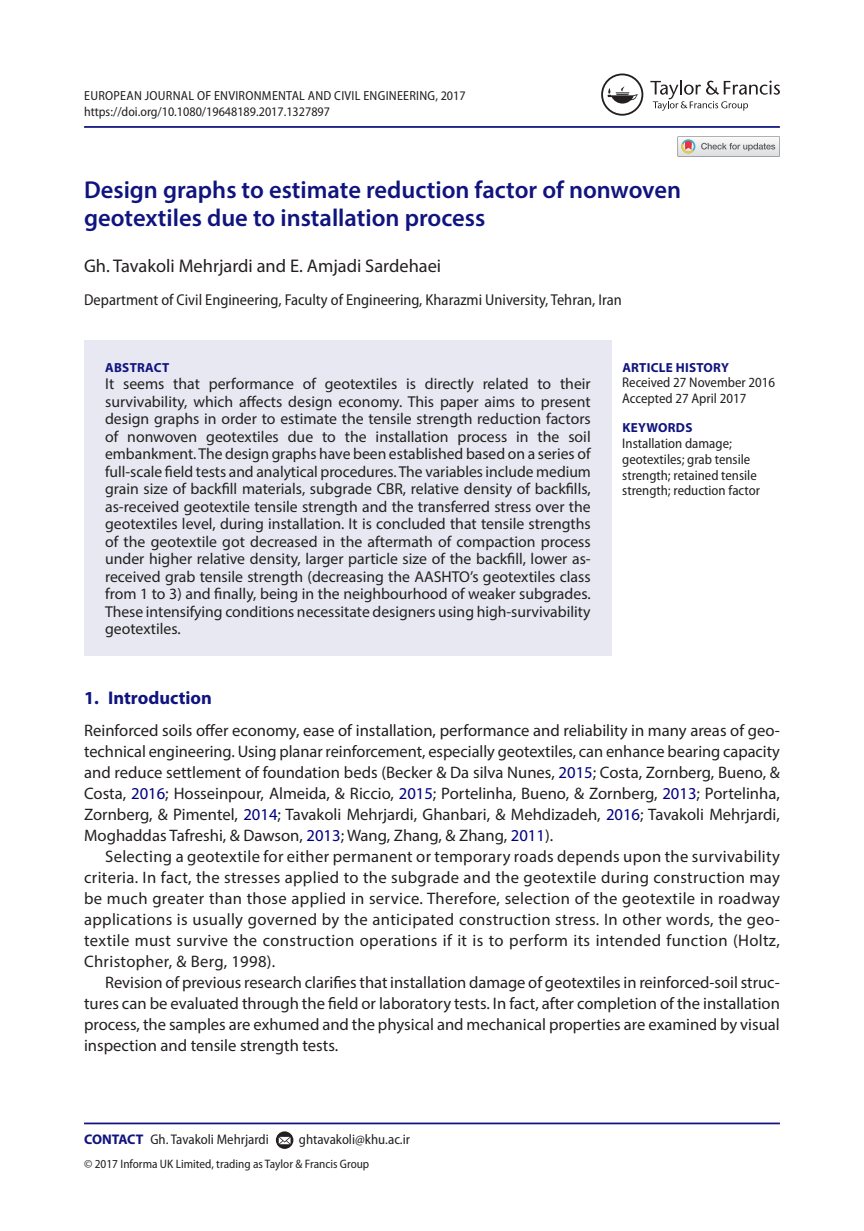
<style>
.page{position:relative;width:864px;height:1231px;background:#fff}
.page>*{position:absolute;margin:0;border:0;box-sizing:border-box;transform-origin:0 0}
.t1{font:600 24.5px/28px "Myriad Pro";color:#10147e}
.t2{font:18.38px "Myriad Pro";color:#231f20}
.t3{font:700 18.38px "Myriad Pro";color:#10147e}
.t4{font:16.62px/21px "Myriad Pro";color:#231f20;text-align:justify}
.t5{font:15.75px/17.5px "Myriad Pro";color:#231f20;text-align:justify}
.t6{font:semi-condensed 15.75px "Myriad Pro";color:#231f20}
.t7{font:semi-condensed 14px/15.8px "Myriad Pro";color:#231f20}
.t8{font:semi-condensed 13.12px/15.8px "Myriad Pro";letter-spacing:.02em;color:#231f20}
.t9{font:700 13.12px "Myriad Pro";letter-spacing:.02em;color:#10147e}
.t10{font:semi-condensed 12.25px "Myriad Pro";color:#231f20}
.s1{color:#000080}
.s2{font-weight:700;font-stretch:normal;color:#10147e}
</style>
<div class="page">
<hr style="left:84px;top:126px;width:695px;height:2px;background:#10147e">
<div style="left:84px;top:340px;width:527px;height:315px;background:#e7e8f2"></div>
<hr style="left:84px;top:1122px;width:695px;height:2px;background:#10147e">
<svg style="left:276px;top:1131px;width:17px;height:17px"></svg>
<svg style="left:278px;top:1136px;width:12px;height:8px"></svg>
<svg style="left:650px;top:80px;width:129px;height:31px"></svg>
<svg style="left:601px;top:73px;width:42px;height:43px"></svg>
<svg style="left:677px;top:136px;width:102px;height:20px"></svg>
<p class="t8" style="left:84px;top:88px;width:383px">European Journal of Environmental and Civil Engineering, 2017 https://doi.org/10.1080/19648189.2017.1327897</p>
<h1 class="t1" style="left:84px;top:175px;width:598px">Design graphs to estimate reduction factor of nonwoven geotextiles due to installation process</h1>
<p class="t2" style="left:84px;top:254px;width:358px">Gh. Tavakoli Mehrjardi and E. Amjadi Sardehaei</p>
<p class="t6" style="left:84px;top:291px;width:539px">Department of Civil Engineering, Faculty of Engineering, Kharazmi University, Tehran, Iran</p>
<p class="t9" style="left:105px;top:358px;width:66px">ABSTRACT</p>
<p class="t5" style="left:105px;top:375px;width:487px">It seems that performance of geotextiles is directly related to their survivability, which affects design economy. This paper aims to present design graphs in order to estimate the tensile strength reduction factors of nonwoven geotextiles due to the installation process in the soil embankment. The design graphs have been established based on a series of full-scale field tests and analytical procedures. The variables include medium grain size of backfill materials, subgrade CBR, relative density of backfills, as-received geotextile tensile strength and the transferred stress over the geotextiles level, during installation. It is concluded that tensile strengths of the geotextile got decreased in the aftermath of compaction process under higher relative density, larger particle size of the backfill, lower as&shy;received grab tensile strength (decreasing the AASHTO’s geotextiles class from 1 to 3) and finally, being in the neighbourhood of weaker subgrades.<br>These intensifying conditions necessitate designers using high-survivability geotextiles.</p>
<p class="t9" style="left:622px;top:358px;width:108px">ARTICLE HISTORY</p>
<p class="t7" style="left:622px;top:375px;width:154px">Received 27 November 2016<br>Accepted 27 April 2017</p>
<p class="t9" style="left:622px;top:419px;width:72px">KEYWORDS</p>
<p class="t7" style="left:622px;top:435px;width:139px">Installation damage; geotextiles; grab tensile strength; retained tensile strength; reduction factor</p>
<p class="t3" style="left:84px;top:686px;width:129px">1. Introduction</p>
<p class="t4" style="left:84px;top:719px;width:697px">Reinforced soils offer economy, ease of installation, performance and reliability in many areas of geo&shy;technical engineering. Using planar reinforcement, especially geotextiles, can enhance bearing capacity and reduce settlement of foundation beds (Becker &amp; Da silva Nunes, <span class="s1">2015</span>; Costa, Zornberg, Bueno, &amp; Costa, <span class="s1">2016</span>; Hosseinpour, Almeida, &amp; Riccio, <span class="s1">2015</span>; Portelinha, Bueno, &amp; Zornberg, <span class="s1">2013</span>; Portelinha, Zornberg, &amp; Pimentel, <span class="s1">2014</span>; Tavakoli Mehrjardi, Ghanbari, &amp; Mehdizadeh, <span class="s1">2016</span>; Tavakoli Mehrjardi, Moghaddas Tafreshi, &amp; Dawson, <span class="s1">2013</span>; Wang, Zhang, &amp; Zhang, <span class="s1">2011</span>).</p>
<p class="t4" style="left:84px;top:845px;width:697px;text-indent:21px">Selecting a geotextile for either permanent or temporary roads depends upon the survivability criteria. In fact, the stresses applied to the subgrade and the geotextile during construction may be much greater than those applied in service. Therefore, selection of the geotextile in roadway applications is usually governed by the anticipated construction stress. In other words, the geo&shy;textile must survive the construction operations if it is to perform its intended function (Holtz, Christopher, &amp; Berg, 1998).</p>
<p class="t4" style="left:84px;top:971px;width:697px;text-indent:21px">Revision of previous research clarifies that installation damage of geotextiles in reinforced-soil struc&shy;tures can be evaluated through the field or laboratory tests. In fact, after completion of the installation process, the samples are exhumed and the physical and mechanical properties are examined by visual inspection and tensile strength tests.</p>
<p class="t7" style="left:84px;top:1131px;width:186px"><span class="s2">CONTACT</span> Gh. Tavakoli Mehrjardi</p>
<p class="t7" style="left:299px;top:1131px;width:113px">ghtavakoli@khu.ac.ir</p>
<p class="t10" style="left:84px;top:1156px;width:286px">© 2017 Informa UK Limited, trading as Taylor &amp; Francis Group</p>
</div>
